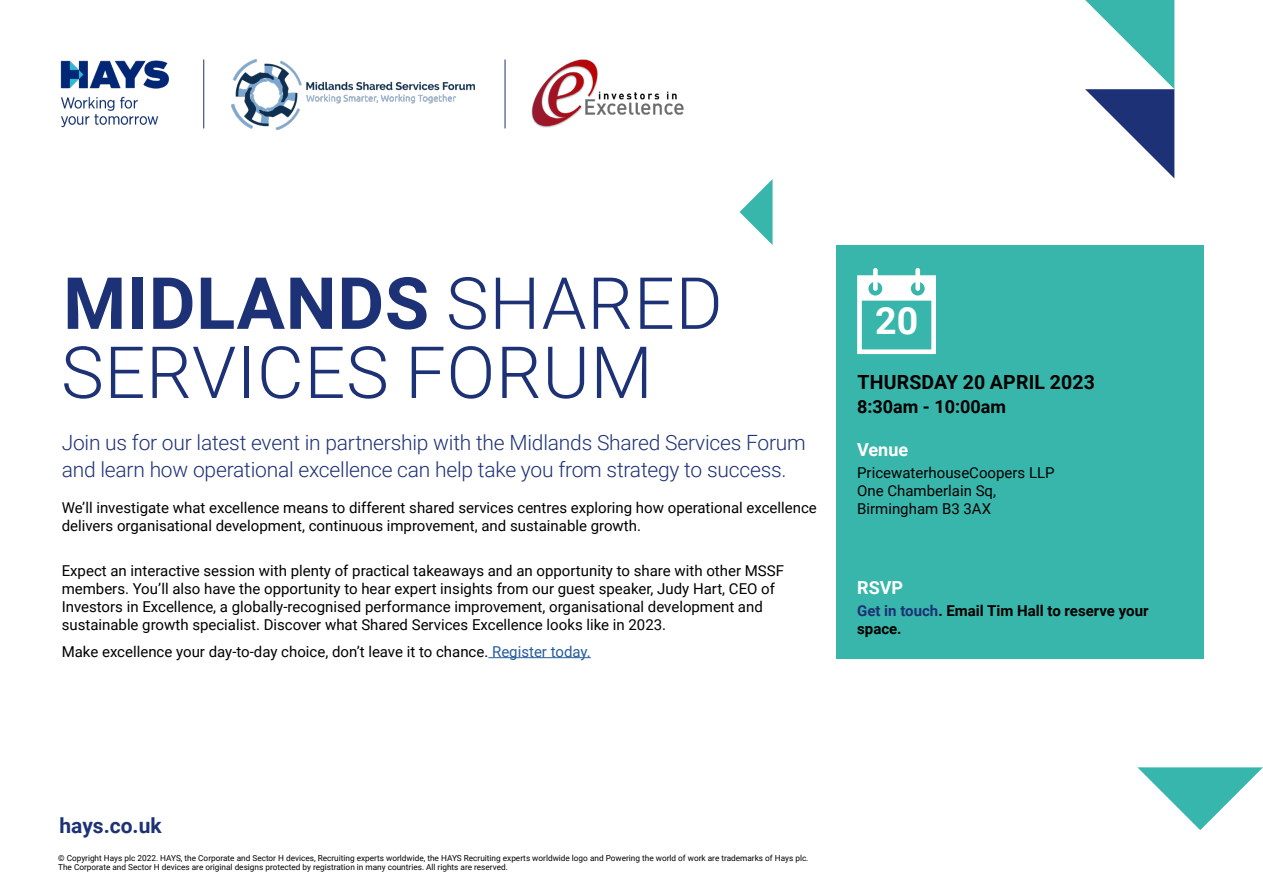
<style>
.page{position:relative;width:1263px;height:893px;background:#fff}
.page>*{position:absolute;margin:0;border:0;box-sizing:border-box;transform-origin:0 0}
.Heading_Short_60pt{font:700 72px "Roboto";letter-spacing:.01em;color:#1d3176}
.Heading_Short_60pt-2{font:300 72px "Roboto";letter-spacing:.01em;color:#1d3176}
.Bodycopy_10pt_Black{font:700 37.5px "Roboto";color:#fff}
.Introduction_15pt_D{font:300 21px/27px "Roboto";letter-spacing:-.01em;color:#1d3176}
.Web_Address_14pt_Dar{font:700 21px "Roboto";color:#1d3176}
.Event_date_14pt_Blac{font:700 19.5px "Roboto";letter-spacing:.01em;color:#000}
.Event_time_12pt_Blac{font:700 18px "Roboto";color:#000}
.Subtitle_One_12pt_Mi{font:700 18px "Roboto";color:#fff}
.Bodycopy_10pt_Black-2{font:15px/18px "Roboto";color:#000}
.RSVP_10pt_Black{font:700 15px/18px "Roboto";color:#000}
.Copyright_5_5pt_Blac{font:8.25px/9px "Roboto";color:#000}
.s1{font-weight:300}
.s2{color:#275b9b}
.s3{color:#1d3176}
</style>
<div class="page">
<img style="left:531px;top:59px;width:153px;height:69px">
<hr style="left:488px;top:657px;width:103px;height:1px;background:#275b9b">
<div style="left:836px;top:245px;width:367px;height:414px;background:#38b6ab"></div>
<svg style="left:857px;top:268px;width:79px;height:86px"></svg>
<svg style="left:1085px;top:0;width:89px;height:178px"></svg>
<svg style="left:739px;top:179px;width:33px;height:66px"></svg>
<svg style="left:1137px;top:767px;width:126px;height:63px"></svg>
<img style="left:60px;top:60px;width:109px;height:68px">
<img style="left:232px;top:60px;width:242px;height:69px">
<hr style="left:203px;top:60px;width:1px;height:68px;background:#1d3176">
<hr style="left:505px;top:60px;width:1px;height:68px;background:#1d3176">
<p class="Heading_Short_60pt" style="left:63px;top:253px;width:661px">MIDLANDS <span class="s1">SHARED</span></p>
<p class="Heading_Short_60pt-2" style="left:61px;top:322px;width:593px">SERVICES FORUM</p>
<p class="Introduction_15pt_D" style="left:62px;top:428px;width:746px">Join us for our latest event in partnership with the Midlands Shared Services Forum and learn how operational excellence can help take you from strategy to success.</p>
<p class="Bodycopy_10pt_Black-2" style="left:62px;top:498px;width:757px">We’ll investigate what excellence means to different shared services centres exploring how operational excellence delivers organisational development, continuous improvement, and sustainable growth.</p>
<p class="Bodycopy_10pt_Black-2" style="left:62px;top:561px;width:724px">Expect an interactive session with plenty of practical takeaways and an opportunity to share with other MSSF members. You’ll also have the opportunity to hear expert insights from our guest speaker, Judy Hart, CEO of Investors in Excellence, a globally-recognised performance improvement, organisational development and sustainable growth specialist. Discover what Shared Services Excellence looks like in 2023.</p>
<p class="Bodycopy_10pt_Black-2" style="left:62px;top:642px;width:531px">Make excellence your day-to-day choice, don’t leave it to chance. <span class="s2">Register today.</span></p>
<p class="Bodycopy_10pt_Black" style="left:875px;top:295px;width:45px">20</p>
<p class="Event_date_14pt_Blac" style="left:857px;top:368px;width:239px">THURSDAY 20 APRIL 2023</p>
<p class="Event_time_12pt_Blac" style="left:857px;top:394px;width:150px">8:30am - 10:00am</p>
<p class="Subtitle_One_12pt_Mi" style="left:857px;top:437px;width:53px">Venue</p>
<p class="Bodycopy_10pt_Black-2" style="left:857px;top:463px;width:199px">PricewaterhouseCoopers LLP<br>One Chamberlain Sq,<br>Birmingham B3 3AX</p>
<p class="Subtitle_One_12pt_Mi" style="left:857px;top:575px;width:47px">RSVP</p>
<p class="RSVP_10pt_Black" style="left:857px;top:601px;width:293px"><span class="s3">Get in touch</span>. Email Tim Hall to reserve your space.</p>
<p class="Web_Address_14pt_Dar" style="left:60px;top:811px;width:104px">hays.co.uk</p>
<p class="Copyright_5_5pt_Blac" style="left:58px;top:853px;width:752px">© Copyright Hays plc 2022. HAYS, the Corporate and Sector H devices, Recruiting experts worldwide, the HAYS Recruiting experts worldwide logo and Powering the world of work are trademarks of Hays plc.<br>The Corporate and Sector H devices are original designs protected by registration in many countries. All rights are reserved.</p>
</div>
